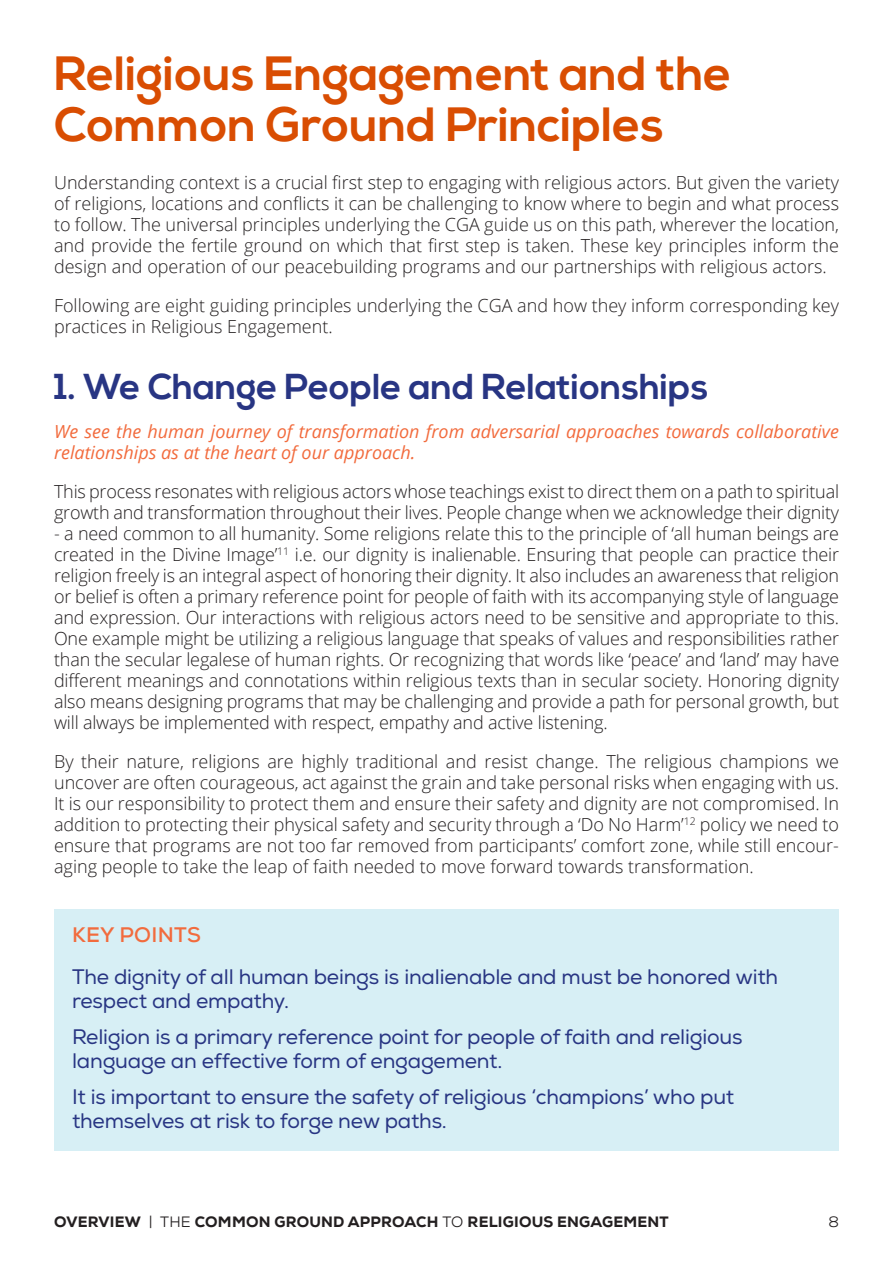
<style>
.page{position:relative;width:893px;height:1263px;background:#fff}
.page>*{position:absolute;margin:0;border:0;box-sizing:border-box;transform-origin:0 0}
.Heading_1{font:700 48px/51px "Nexa";color:#d94d02}
.Heading_2{font:700 36px "Nexa";color:#283583}
.Key_points{font:21px/24px "Nexa";letter-spacing:-.01em;color:#283583}
.Heading_3_orange{font:700 21px "Nexa";letter-spacing:.015em;color:#f26b3d}
.t1{font:300 18px/21px "Open Sans";letter-spacing:-.01em;color:#231f20;text-align:justify}
.Pull_quote_text{font:italic 18px/21px "Open Sans";color:#f26b3d}
.t2{font:800 15px "Nexa";letter-spacing:.015em;color:#231f20}
.t3{font:15px "Nexa";color:#231f20}
.s1{font-weight:400}
</style>
<div class="page">
<div style="left:54px;top:909px;width:785px;height:241px;background:#d7eff5"></div>
<p class="Heading_1" style="left:54px;top:50px;width:679px">Religious Engagement and the<br>Common Ground Principles</p>
<p class="t1" style="left:54px;top:171px;width:786px">Understanding context is a crucial first step to engaging with religious actors. But given the variety of religions, locations and conflicts it can be challenging to know where to begin and what process to follow. The universal principles underlying the CGA guide us on this path, wherever the location, and provide the fertile ground on which that first step is taken. These key principles inform the design and operation of our peacebuilding programs and our partnerships with religious actors.</p>
<p class="t1" style="left:54px;top:295px;width:786px">Following are eight guiding principles underlying the CGA and how they inform corresponding key practices in Religious Engagement.</p>
<p class="Heading_2" style="left:54px;top:366px;width:656px">1. We Change People and Relationships</p>
<p class="Pull_quote_text" style="left:54px;top:420px;width:786px">We see the human journey of transformation from adversarial approaches towards collaborative relationships as at the heart of our approach.</p>
<p class="t1" style="left:54px;top:481px;width:786px">This process resonates with religious actors whose teachings exist to direct them on a path to spiritual growth and transformation throughout their lives. People change when we acknowledge their dignity</p>
<p class="t1" style="left:54px;top:523px;width:787px">- a need common to all humanity. Some religions relate this to the principle of ‘all human beings are created in the Divine Image’<sup>11</sup> i.e. our dignity is inalienable. Ensuring that people can practice their religion freely is an integral aspect of honoring their dignity. It also includes an awareness that religion or belief is often a primary reference point for people of faith with its accompanying style of language and expression. Our interactions with religious actors need to be sensitive and appropriate to this.<br>One example might be utilizing a religious language that speaks of values and responsibilities rather than the secular legalese of human rights. Or recognizing that words like ‘peace’ and ‘land’ may have different meanings and connotations within religious texts than in secular society. Honoring dignity also means designing programs that may be challenging and provide a path for personal growth, but will always be implemented with respect, empathy and active listening.</p>
<p class="t1" style="left:54px;top:751px;width:786px">By their nature, religions are highly traditional and resist change. The religious champions we uncover are often courageous, act against the grain and take personal risks when engaging with us.<br>It is our responsibility to protect them and ensure their safety and dignity are not compromised. In addition to protecting their physical safety and security through a ‘Do No Harm’<sup>12</sup> policy we need to ensure that programs are not too far removed from participants’ comfort zone, while still encour&shy;aging people to take the leap of faith needed to move forward towards transformation.</p>
<p class="Heading_3_orange" style="left:72px;top:921px;width:130px">KEY POINTS</p>
<p class="Key_points" style="left:72px;top:965px;width:708px">The dignity of all human beings is inalienable and must be honored with respect and empathy.</p>
<p class="Key_points" style="left:72px;top:1025px;width:672px">Religion is a primary reference point for people of faith and religious language an effective form of engagement.</p>
<p class="Key_points" style="left:72px;top:1085px;width:664px">It is important to ensure the safety of religious ‘champions’ who put themselves at risk to forge new paths.</p>
<p class="t2" style="left:54px;top:1212px;width:616px">OVERVIEW <span class="s1">| THE</span> COMMON GROUND APPROACH <span class="s1">TO</span> RELIGIOUS ENGAGEMENT</p>
<p class="t3" style="left:828px;top:1212px;width:12px">8</p>
</div>
